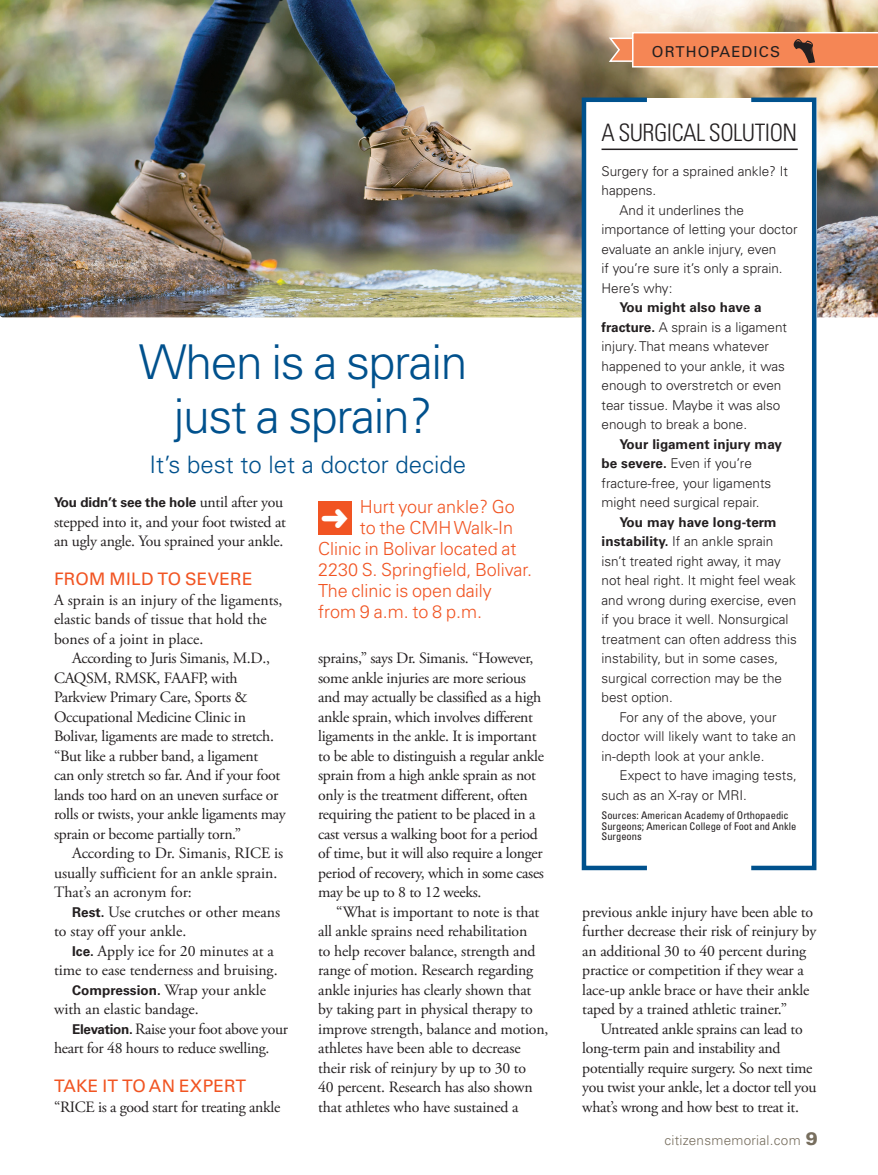
<style>
.page{position:relative;width:878px;height:1175px;background:#fff}
.page>*{position:absolute;margin:0;border:0;box-sizing:border-box;transform-origin:0 0}
._1_head_2016{font:300 48px/54px "Univers LT Std";letter-spacing:-.03em;color:#00518d;text-align:center}
._1_subhead_2015{font:300 24px "Univers LT Std";color:#00518d}
._2_head_sans_option{font:300 condensed 24px "Univers LT Std";letter-spacing:-.02em;color:#231f20}
.blurb_1_2016{font:300 18px "Univers LT Std";color:#f15422}
._1_breaker_2016{font:17.25px "Univers LT Std";letter-spacing:.015em;color:#f15422}
._1_BODY_2016{font:15.75px/19.5px "Adobe Garamond Pro";letter-spacing:-.02em;color:#231f20}
._1_body_bold_leadin{font:15.75px/19.5px "Adobe Garamond Pro";color:#231f20}
._1_body_no__indent_2{font:15.75px/19.5px "Adobe Garamond Pro";color:#231f20}
._1_BODY_2016-2{font:15.75px/19.5px "Adobe Garamond Pro";color:#231f20}
._1_body-1st_Paragrap{font:15.75px/19.5px "Adobe Garamond Pro";letter-spacing:-.015em;color:#231f20}
._1_body_bold_leadin-2{font:15.75px/19.5px "Adobe Garamond Pro";letter-spacing:-.02em;color:#231f20}
.t1{font:15px "Univers LT Std";letter-spacing:.075em;color:#231f20}
._2_body_bold_leadin{font:300 13.5px/19.5px "Univers LT Std";color:#231f20}
._2_body_2016{font:300 13.5px/19.5px "Univers LT Std";color:#231f20}
._2_body_no__indent_2{font:300 13.5px/19.5px "Univers LT Std";color:#231f20}
._1_body-1st_Paragrap-2{font:700 13.5px "Univers LT Std";letter-spacing:-.015em;color:#231f20}
.t2{font:300 13.5px "Univers LT Std";letter-spacing:.02em;color:#776e5e}
.source_2016{font:condensed 10.5px/10.5px "Univers LT Std";color:#231f20}
.s1{font-family:"Adobe Garamond Pro";font-weight:400;font-size:15.75px}
.s2{font-family:"Univers LT Std";font-weight:700;font-size:13.5px}
.s3{font-weight:700}
.s4{font-weight:900;font-size:18px}
</style>
<div class="page">
<img style="left:0;top:0;width:878px;height:317px">
<div style="left:583px;top:98px;width:233px;height:282px;background:#fff"></div>
<hr style="left:601px;top:148px;width:196px;height:2px;background:#231f20">
<div style="left:581px;top:98px;width:68px;height:772px;border:4px solid #00518d"></div>
<div style="left:749px;top:98px;width:67px;height:772px;border:4px solid #00518d"></div>
<div style="left:318px;top:501px;width:34px;height:34px;background:#f15422"></div>
<svg style="left:607px;top:32px;width:271px;height:36px;background:#ec8f65"></svg>
<svg style="left:749px;top:130px;width:5px;height:13px"></svg>
<p class="_1_head_2016" style="left:139px;top:335px;width:330px">When is a sprain just a sprain?</p>
<p class="_1_subhead_2015" style="left:149px;top:450px;width:318px">It’s best to let a doctor decide</p>
<p class="_1_body-1st_Paragrap-2" style="left:54px;top:494px;width:231px">You didn’t see the hole <span class="s1">until after you</span></p>
<p class="_1_body-1st_Paragrap" style="left:54px;top:512px;width:233px">stepped into it, and your foot twisted at an ugly angle. You sprained your ankle.</p>
<p class="_1_breaker_2016" style="left:54px;top:569px;width:200px">FROM MILD TO SEVERE</p>
<p class="_1_body_no__indent_2" style="left:54px;top:590px;width:230px">A sprain is an injury of the ligaments, elastic bands of tissue that hold the bones of a joint in place.</p>
<p class="_1_BODY_2016" style="left:54px;top:649px;width:233px;text-indent:18px">According to Juris Simanis, M.D., CAQSM, RMSK, FAAFP, with Parkview Primary Care, Sports &amp; Occupational Medicine Clinic in Bolivar, ligaments are made to stretch. “But like a rubber band, a ligament<br>can only stretch so far. And if your foot lands too hard on an uneven surface or rolls or twists, your ankle ligaments may sprain or become partially torn.”</p>
<p class="_1_BODY_2016-2" style="left:54px;top:844px;width:231px;text-indent:18px">According to Dr. Simanis, RICE is usually sufficient for an ankle sprain.<br>That’s an acronym for:</p>
<p class="_1_body_bold_leadin" style="left:54px;top:902px;width:228px;text-indent:18px"><span class="s2">Rest.</span> Use crutches or other means to stay off your ankle.</p>
<p class="_1_body_bold_leadin" style="left:54px;top:941px;width:225px;text-align:right"><span class="s2">Ice.</span> Apply ice for 20 minutes at a time to ease tenderness and bruising.</p>
<p class="_1_body_bold_leadin" style="left:54px;top:980px;width:213px;text-indent:18px"><span class="s2">Compression.</span> Wrap your ankle with an elastic bandage.</p>
<p class="_1_body_bold_leadin-2" style="left:54px;top:1019px;width:235px;text-indent:18px"><span class="s2">Elevation.</span> Raise your foot above your heart for 48 hours to reduce swelling.</p>
<p class="_1_breaker_2016" style="left:54px;top:1076px;width:193px">TAKE IT TO AN EXPERT</p>
<p class="_1_BODY_2016" style="left:54px;top:1097px;width:228px">“RICE is a good start for treating ankle</p>
<p class="blurb_1_2016" style="left:360px;top:496px;width:156px">Hurt your ankle? Go</p>
<p class="blurb_1_2016" style="left:360px;top:517px;width:155px">to the CMH Walk-In</p>
<p class="blurb_1_2016" style="left:318px;top:538px;width:200px">Clinic in Bolivar located at</p>
<p class="blurb_1_2016" style="left:318px;top:559px;width:215px">2230 S. Springfield, Bolivar.</p>
<p class="blurb_1_2016" style="left:318px;top:580px;width:175px">The clinic is open daily</p>
<p class="blurb_1_2016" style="left:318px;top:601px;width:165px">from 9 a.m. to 8 p.m.</p>
<p class="_1_BODY_2016" style="left:318px;top:649px;width:227px">sprains,” says Dr. Simanis. “However, some ankle injuries are more serious and may actually be classified as a high ankle sprain, which involves different ligaments in the ankle. It is important to be able to distinguish a regular ankle sprain from a high ankle sprain as not only is the treatment different, often requiring the patient to be placed in a cast versus a walking boot for a period of time, but it will also require a longer period of recovery, which in some cases may be up to 8 to 12 weeks.</p>
<p class="_1_BODY_2016" style="left:318px;top:902px;width:232px;text-indent:18px">“What is important to note is that all ankle sprains need rehabilitation<br>to help recover balance, strength and range of motion. Research regarding ankle injuries has clearly shown that by taking part in physical therapy to improve strength, balance and motion, athletes have been able to decrease their risk of reinjury by up to 30 to<br>40 percent. Research has also shown that athletes who have sustained a</p>
<p class="t1" style="left:652px;top:42px;width:130px">ORTHOPAEDICS</p>
<p class="_2_head_sans_option" style="left:601px;top:118px;width:197px">A SURGICAL SOLUTION</p>
<p class="_2_body_no__indent_2" style="left:601px;top:161px;width:188px">Surgery for a sprained ankle? It happens.</p>
<p class="_2_body_2016" style="left:601px;top:200px;width:197px;text-indent:18px">And it underlines the importance of letting your doctor evaluate an ankle injury, even<br>if you’re sure it’s only a sprain.<br>Here’s why:</p>
<p class="_2_body_bold_leadin" style="left:601px;top:297px;width:187px;text-indent:18px"><span class="s3">You might also have a fracture.</span> A sprain is a ligament injury. That means whatever happened to your ankle, it was enough to overstretch or even tear tissue. Maybe it was also enough to break a bone.</p>
<p class="_2_body_bold_leadin" style="left:601px;top:434px;width:182px;text-indent:18px"><span class="s3">Your ligament injury may be severe.</span> Even if you’re fracture-free, your ligaments might need surgical repair.</p>
<p class="_2_body_bold_leadin" style="left:601px;top:512px;width:197px;text-indent:18px"><span class="s3">You may have long-term instability.</span> If an ankle sprain isn’t treated right away, it may not heal right. It might feel weak and wrong during exercise, even if you brace it well. Nonsurgical treatment can often address this instability, but in some cases, surgical correction may be the best option.</p>
<p class="_2_body_bold_leadin" style="left:601px;top:707px;width:196px;text-indent:18px">For any of the above, your doctor will likely want to take an in-depth look at your ankle.</p>
<p class="_2_body_2016" style="left:601px;top:765px;width:197px;text-indent:18px">Expect to have imaging tests, such as an X-ray or MRI.</p>
<p class="source_2016" style="left:601px;top:810px;width:196px">Sources: American Academy of Orthopaedic<br>Surgeons; American College of Foot and Ankle<br>Surgeons</p>
<p class="_1_BODY_2016" style="left:582px;top:902px;width:236px">previous ankle injury have been able to further decrease their risk of reinjury by an additional 30 to 40 percent during practice or competition if they wear a lace-up ankle brace or have their ankle taped by a trained athletic trainer.”</p>
<p class="_1_BODY_2016" style="left:582px;top:1019px;width:236px;text-indent:18px">Untreated ankle sprains can lead to long-term pain and instability and potentially require surgery. So next time you twist your ankle, let a doctor tell you what’s wrong and how best to treat it.</p>
<p class="t2" style="left:664px;top:1132px;width:155px">citizensmemorial.com <span class="s4">9</span></p>
</div>
